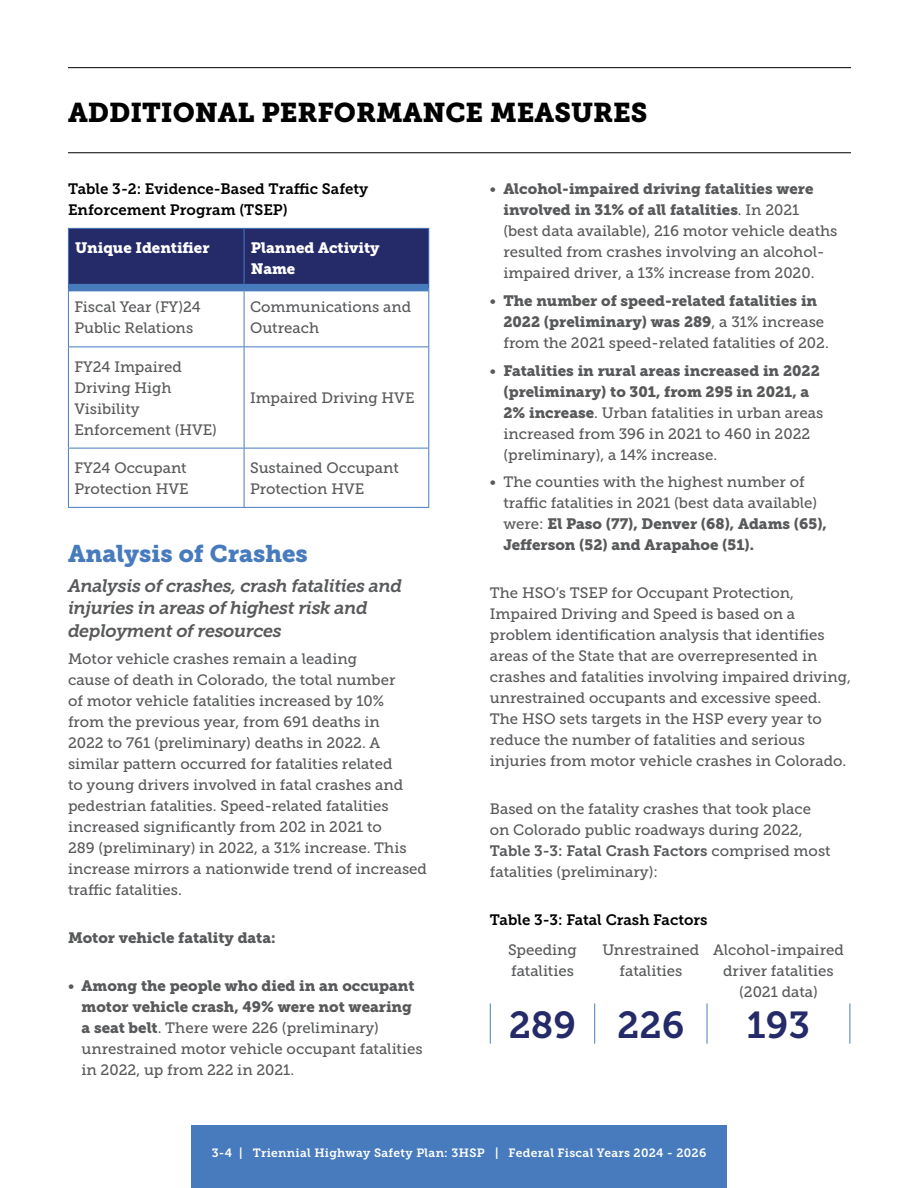
<style>
.page{position:relative;width:918px;height:1188px;background:#fff}
.page>*{position:absolute;margin:0;border:0;box-sizing:border-box;transform-origin:0 0}
.t1{font:37.35px "Museo Slab 700";color:#252a68}
.t2{font:27px "Museo Slab 900";color:#000}
.t3{font:24px "Museo Slab 900";color:#477bbe}
.t4{font:italic 18px/22.5px "Museo Slab 700";letter-spacing:-.02em;color:#58595b}
.t5{font:15px/21px "Museo Slab 500";color:#58595b}
.t6{font:15px/21px "Museo Slab 900";color:#58595b}
.t7{font:15px/21px "Museo Slab 700";color:#000}
.t8{font:15px "Museo Slab 900";color:#fff}
.t9{font:12px "Museo Slab 700";letter-spacing:.025em;color:#fff}
.s1{font-family:"Museo Slab 900"}
.s2{font-family:"Museo Slab 500"}
.s3{font-family:"Museo Slab 700"}
</style>
<div class="page">
<hr style="left:68px;top:152px;width:783px;height:1px;background:#000">
<hr style="left:68px;top:67px;width:783px;height:1px;background:#000">
<div style="left:191px;top:1125px;width:536px;height:63px;background:#477bbe"></div>
<hr style="left:850px;top:1003px;width:1px;height:41px;background:#477bbe">
<hr style="left:707px;top:1003px;width:1px;height:41px;background:#477bbe">
<hr style="left:594px;top:1003px;width:1px;height:41px;background:#477bbe">
<hr style="left:490px;top:1003px;width:1px;height:41px;background:#477bbe">
<div style="left:68px;top:228px;width:176px;height:60px;background:#252a68"></div>
<div style="left:244px;top:228px;width:185px;height:60px;background:#252a68"></div>
<hr style="left:68px;top:228px;width:176px;height:1px;background:#477bbe">
<hr style="left:68px;top:229px;width:1px;height:59px;background:#477bbe">
<hr style="left:244px;top:228px;width:185px;height:1px;background:#477bbe">
<hr style="left:244px;top:229px;width:1px;height:55px;background:#477bbe">
<hr style="left:428px;top:229px;width:1px;height:59px;background:#477bbe">
<hr style="left:68px;top:288px;width:1px;height:58px;background:#477bbe">
<hr style="left:244px;top:291px;width:1px;height:55px;background:#477bbe">
<hr style="left:428px;top:288px;width:1px;height:58px;background:#477bbe">
<hr style="left:68px;top:346px;width:176px;height:1px;background:#477bbe">
<hr style="left:68px;top:347px;width:1px;height:101px;background:#477bbe">
<hr style="left:244px;top:346px;width:185px;height:1px;background:#477bbe">
<hr style="left:244px;top:347px;width:1px;height:101px;background:#477bbe">
<hr style="left:428px;top:347px;width:1px;height:101px;background:#477bbe">
<hr style="left:68px;top:448px;width:176px;height:1px;background:#477bbe">
<hr style="left:68px;top:448px;width:1px;height:59px;background:#477bbe">
<hr style="left:244px;top:448px;width:185px;height:1px;background:#477bbe">
<hr style="left:244px;top:448px;width:1px;height:59px;background:#477bbe">
<hr style="left:428px;top:448px;width:1px;height:59px;background:#477bbe">
<hr style="left:68px;top:507px;width:176px;height:1px;background:#477bbe">
<hr style="left:244px;top:507px;width:185px;height:1px;background:#477bbe">
<div style="left:69px;top:284px;width:175px;height:7px;background:#477bbe"></div>
<div style="left:244px;top:284px;width:184px;height:7px;background:#477bbe"></div>
<h2 class="t2" style="left:68px;top:97px;width:581px">ADDITIONAL PERFORMANCE MEASURES</h2>
<p class="t7" style="left:68px;top:179px;width:302px">Table 3-2: Evidence-Based Trafc Safety<br>Enforcement Program (TSEP)</p>
<p class="t8" style="left:75px;top:239px;width:136px">Unique Identifer</p>
<p class="t8" style="left:251px;top:239px;width:130px">Planned Activity</p>
<p class="t8" style="left:251px;top:260px;width:46px">Name</p>
<p class="t5" style="left:74px;top:297px;width:128px">Fiscal Year (FY)24</p>
<p class="t5" style="left:250px;top:297px;width:163px">Communications and</p>
<p class="t5" style="left:74px;top:318px;width:120px">Public Relations</p>
<p class="t5" style="left:250px;top:318px;width:71px">Outreach</p>
<p class="t5" style="left:74px;top:356px;width:109px">FY24 Impaired</p>
<p class="t5" style="left:74px;top:377px;width:99px">Driving High<br>Visibility</p>
<p class="t5" style="left:250px;top:388px;width:166px">Impaired Driving HVE</p>
<p class="t5" style="left:74px;top:419px;width:144px">Enforcement (HVE)</p>
<p class="t5" style="left:74px;top:457px;width:114px">FY24 Occupant</p>
<p class="t5" style="left:250px;top:457px;width:150px">Sustained Occupant</p>
<p class="t5" style="left:74px;top:478px;width:116px">Protection HVE</p>
<p class="t5" style="left:250px;top:478px;width:116px">Protection HVE</p>
<h3 class="t3" style="left:68px;top:540px;width:241px">Analysis of Crashes</h3>
<p class="t4" style="left:68px;top:574px;width:336px">Analysis of crashes, crash fatalities and injuries in areas of highest risk and deployment of resources</p>
<p class="t5" style="left:68px;top:649px;width:361px">Motor vehicle crashes remain a leading<br>cause of death in Colorado, the total number<br>of motor vehicle fatalities increased by 10%<br>from the previous year, from 691 deaths in<br>2022 to 761 (preliminary) deaths in 2022. A similar pattern occurred for fatalities related<br>to young drivers involved in fatal crashes and pedestrian fatalities. Speed-related fatalities increased signifcantly from 202 in 2021 to<br>289 (preliminary) in 2022, a 31% increase. This increase mirrors a nationwide trend of increased trafc fatalities.</p>
<p class="t6" style="left:68px;top:928px;width:209px">Motor vehicle fatality data:</p>
<p class="t5" style="left:82px;top:976px;width:343px;text-indent:-14px">• <span class="s1">Among the people who died in an occupant motor vehicle crash, 49% were not wearing a seat belt</span>. There were 226 (preliminary) unrestrained motor vehicle occupant fatalities in 2022, up from 222 in 2021.</p>
<p class="t5" style="left:503px;top:179px;width:336px;text-indent:-14px">• <span class="s1">Alcohol-impaired driving fatalities were involved in 31% of all fatalities</span>. In 2021 (best data available), 216 motor vehicle deaths resulted from crashes involving an alcohol&shy;impaired driver, a 13% increase from 2020.</p>
<p class="t6" style="left:503px;top:290px;width:327px;text-indent:-14px"><span class="s2">•</span> The number of speed-related fatalities in<br>2022 (preliminary) was 289<span class="s2">, a 31% increase from the 2021 speed-related fatalities of 202.</span></p>
<p class="t5" style="left:503px;top:360px;width:321px;text-indent:-14px">• <span class="s1">Fatalities in rural areas increased in 2022 (preliminary) to 301, from 295 in 2021, a 2% increase</span>. Urban fatalities in urban areas increased from 396 in 2021 to 460 in 2022 (preliminary), a 14% increase.</p>
<p class="t5" style="left:503px;top:472px;width:325px;text-indent:-14px">• The counties with the highest number of trafc fatalities in 2021 (best data available) were: <span class="s1">El Paso (77), Denver (68), Adams (65), Jeferson (52) and Arapahoe (51).</span></p>
<p class="t5" style="left:490px;top:583px;width:363px">The HSO’s TSEP for Occupant Protection, Impaired Driving and Speed is based on a problem identifcation analysis that identifes areas of the State that are overrepresented in crashes and fatalities involving impaired driving, unrestrained occupants and excessive speed.<br>The HSO sets targets in the HSP every year to reduce the number of fatalities and serious injuries from motor vehicle crashes in Colorado.</p>
<p class="t5" style="left:490px;top:799px;width:342px">Based on the fatality crashes that took place on Colorado public roadways during 2022, <span class="s3">Table 3-3: Fatal Crash Factors</span> comprised most fatalities (preliminary):</p>
<p class="t7" style="left:490px;top:910px;width:219px">Table 3-3: Fatal Crash Factors</p>
<p class="t5" style="left:508px;top:940px;width:70px">Speeding</p>
<p class="t5" style="left:602px;top:940px;width:243px">Unrestrained Alcohol-impaired</p>
<p class="t5" style="left:511px;top:961px;width:64px">fatalities</p>
<p class="t5" style="left:620px;top:961px;width:64px">fatalities</p>
<p class="t5" style="left:723px;top:961px;width:112px;text-align:center">driver fatalities (2021 data)</p>
<p class="t1" style="left:509px;top:1003px;width:69px">289</p>
<p class="t1" style="left:617px;top:1003px;width:69px">226</p>
<p class="t1" style="left:747px;top:1003px;width:65px">193</p>
<p class="t9" style="left:212px;top:1146px;width:496px">3-4 | Triennial Highway Safety Plan: 3HSP | Federal Fiscal Years 2024 - 2026</p>
</div>
